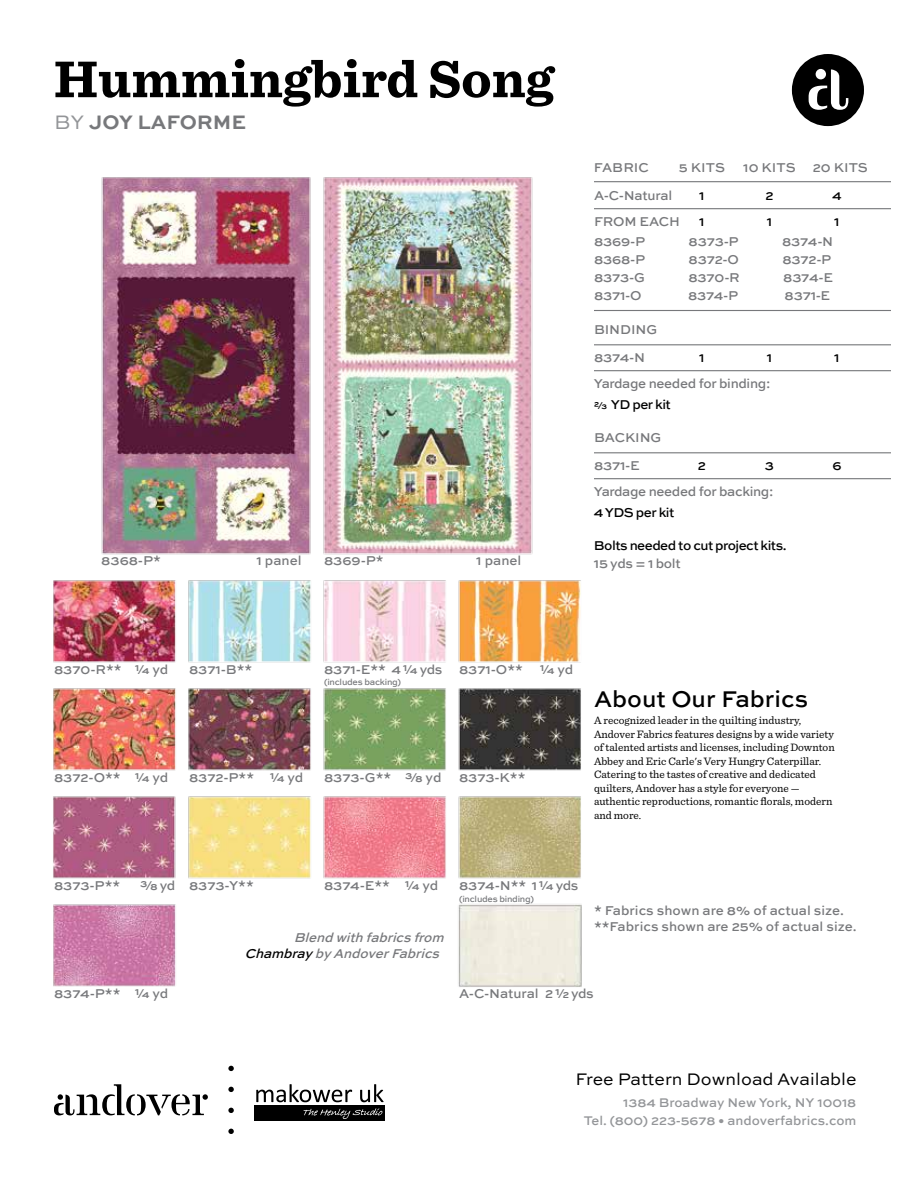
<style>
.page{position:relative;width:918px;height:1188px;background:#fff}
.page>*{position:absolute;margin:0;border:0;box-sizing:border-box;transform-origin:0 0}
.t1{font:700 54px "Sentinel";color:#000}
.t2{font:500 24px "Sweet Sans Pro";color:#000}
.t3{font:700 20.55px "Sweet Sans Pro";color:#77787b}
.t4{font:17.7px "Sweet Sans Pro";color:#000}
.t5{font:500 13.5px/16.2px "Sweet Sans Pro";letter-spacing:-.01em;color:#77787b}
.t6{font:500 13.5px/26.7px "Sweet Sans Pro";letter-spacing:-.04em;color:#000101}
.t7{font:italic 500 13.5px/16.2px "Sweet Sans Pro";color:#77787b}
.t8{font:500 13.2px/18px "Sweet Sans Pro";color:#939598;text-align:right}
.t9{font:11.25px/13.5px "Sentinel";color:#000}
.t10{font:500 9px "Sweet Sans Pro";letter-spacing:-.025em;color:#77787b}
.s1{font-weight:400;color:#939598}
.s2{font-size:10.5px}
.s3{color:#000}
</style>
<div class="page">
<div style="left:792px;top:54px;width:72px;height:72px;background:#000;border-radius:50%"></div>
<svg style="left:809px;top:69px;width:39px;height:41px"></svg>
<div style="left:816px;top:69px;width:10px;height:10px;background:#fff;border-radius:50%"></div>
<img style="left:53px;top:177px;width:529px;height:957px">
<hr style="left:594px;top:181px;width:297px;height:1px;background:#77787b">
<hr style="left:594px;top:478px;width:297px;height:1px;background:#77787b">
<hr style="left:594px;top:370px;width:297px;height:1px;background:#77787b">
<hr style="left:594px;top:208px;width:297px;height:1px;background:#77787b">
<hr style="left:594px;top:310px;width:297px;height:1px;background:#77787b">
<hr style="left:594px;top:452px;width:297px;height:1px;background:#77787b">
<hr style="left:594px;top:344px;width:297px;height:1px;background:#77787b">
<h1 class="t1" style="left:54px;top:37px;width:501px">Hummingbird Song</h1>
<h3 class="t3" style="left:54px;top:107px;width:194px"><span class="s1">BY</span> JOY LAFORME</h3>
<p class="t5" style="left:101px;top:552px;width:61px">8368-P*</p>
<p class="t5" style="left:324px;top:552px;width:61px">8369-P*</p>
<p class="t5" style="left:256px;top:552px;width:47px">1 panel</p>
<p class="t5" style="left:476px;top:552px;width:47px">1 panel</p>
<p class="t5" style="left:594px;top:159px;width:56px">FABRIC</p>
<p class="t5" style="left:679px;top:159px;width:48px">5 KITS</p>
<p class="t5" style="left:743px;top:159px;width:54px">10 KITS</p>
<p class="t5" style="left:813px;top:159px;width:57px">20 KITS</p>
<p class="t5" style="left:594px;top:181px;width:88px;line-height:26.7px">A-C-Natural<br>FROM EACH</p>
<p class="t6" style="left:699px;top:181px;width:7px">1<br>1</p>
<p class="t6" style="left:765px;top:181px;width:10px">2<br>1</p>
<p class="t6" style="left:832px;top:181px;width:11px">4<br>1</p>
<p class="t5" style="left:594px;top:233px;width:53px">8369-P</p>
<p class="t5" style="left:689px;top:233px;width:52px">8373-P</p>
<p class="t5" style="left:782px;top:233px;width:53px">8374-N</p>
<p class="t5" style="left:594px;top:251px;width:53px">8368-P</p>
<p class="t5" style="left:689px;top:251px;width:52px">8372-O</p>
<p class="t5" style="left:782px;top:251px;width:50px">8372-P</p>
<p class="t5" style="left:594px;top:269px;width:53px">8373-G</p>
<p class="t5" style="left:688px;top:269px;width:53px">8370-R</p>
<p class="t5" style="left:783px;top:269px;width:51px">8374-E</p>
<p class="t5" style="left:594px;top:287px;width:49px">8371-O</p>
<p class="t5" style="left:688px;top:287px;width:52px">8374-P</p>
<p class="t5" style="left:785px;top:287px;width:47px">8371-E</p>
<p class="t5" style="left:594px;top:321px;width:65px">BINDING</p>
<p class="t5" style="left:594px;top:348px;width:53px">8374-N</p>
<p class="t6" style="left:699px;top:343px;width:7px">1</p>
<p class="t6" style="left:767px;top:343px;width:7px">1</p>
<p class="t5" style="left:594px;top:375px;width:178px">Yardage needed for binding:</p>
<p class="t6" style="left:594px;top:390px;width:78px"><span class="s2">2/3</span> YD per kit</p>
<p class="t5" style="left:594px;top:429px;width:69px">BACKING</p>
<p class="t5" style="left:594px;top:456px;width:47px">8371-E</p>
<p class="t6" style="left:698px;top:451px;width:10px">2</p>
<p class="t6" style="left:765px;top:451px;width:11px">3</p>
<p class="t5" style="left:594px;top:483px;width:181px">Yardage needed for backing:</p>
<p class="t6" style="left:594px;top:498px;width:82px">4 YDS per kit</p>
<p class="t6" style="left:594px;top:532px;width:194px">Bolts needed to cut project kits.</p>
<p class="t5" style="left:594px;top:555px;width:88px">15 yds = 1 bolt</p>
<p class="t6" style="left:834px;top:343px;width:7px">1</p>
<p class="t6" style="left:832px;top:451px;width:11px">6</p>
<p class="t5" style="left:54px;top:661px;width:69px">8370-R**</p>
<p class="t5" style="left:189px;top:661px;width:65px">8371-B**</p>
<p class="t5" style="left:459px;top:661px;width:66px">8371-O**</p>
<p class="t5" style="left:135px;top:661px;width:35px">1/4 yd</p>
<p class="t5" style="left:324px;top:661px;width:120px">8371-E** 4 1/4 yds</p>
<p class="t10" style="left:324px;top:675px;width:79px">(includes backing)</p>
<p class="t5" style="left:540px;top:661px;width:35px">1/4 yd</p>
<p class="t5" style="left:54px;top:769px;width:68px">8372-O**</p>
<p class="t5" style="left:189px;top:769px;width:67px">8372-P**</p>
<p class="t5" style="left:324px;top:769px;width:69px">8373-G**</p>
<p class="t5" style="left:459px;top:769px;width:68px">8373-K**</p>
<p class="t5" style="left:135px;top:769px;width:35px">1/4 yd</p>
<p class="t5" style="left:270px;top:769px;width:35px">1/4 yd</p>
<p class="t5" style="left:405px;top:769px;width:38px">3/8 yd</p>
<h2 class="t2" style="left:594px;top:681px;width:216px">About Our Fabrics</h2>
<p class="t9" style="left:594px;top:713px;width:242px">A recognized leader in the quilting industry, Andover Fabrics features designs by a wide variety of talented artists and licenses, including Downton Abbey and Eric Carle's Very Hungry Caterpillar.<br>Catering to the tastes of creative and dedicated quilters, Andover has a style for everyone — authentic reproductions, romantic florals, modern and more.</p>
<p class="t5" style="left:54px;top:877px;width:68px">8373-P**</p>
<p class="t5" style="left:189px;top:877px;width:66px">8373-Y**</p>
<p class="t5" style="left:324px;top:877px;width:68px">8374-E**</p>
<p class="t5" style="left:140px;top:877px;width:37px">3/8 yd</p>
<p class="t5" style="left:459px;top:877px;width:121px">8374-N** 1 1/4 yds</p>
<p class="t5" style="left:405px;top:877px;width:35px">1/4 yd</p>
<p class="t7" style="left:245px;top:929px;width:205px;text-indent:49px">Blendwithfabricsfrom<br><span class="s3">Chambray</span>byAndoverFabrics</p>
<p class="t10" style="left:459px;top:892px;width:77px">(includes binding)</p>
<p class="t5" style="left:594px;top:902px;width:264px">* Fabrics shown are 8% of actual size. **Fabrics shown are 25% of actual size.</p>
<p class="t5" style="left:54px;top:985px;width:68px">8374-P**</p>
<p class="t5" style="left:135px;top:985px;width:35px">1/4 yd</p>
<p class="t5" style="left:459px;top:985px;width:81px">A-C-Natural</p>
<p class="t5" style="left:545px;top:985px;width:50px">2 1/2 yds</p>
<h3 class="t4" style="left:576px;top:1066px;width:283px">Free Pattern Download Available</h3>
<p class="t8" style="left:584px;top:1093px;width:274px">1384 Broadway New York, NY 10018<br>Tel. (800) 223-5678 • andoverfabrics.com</p>
</div>
